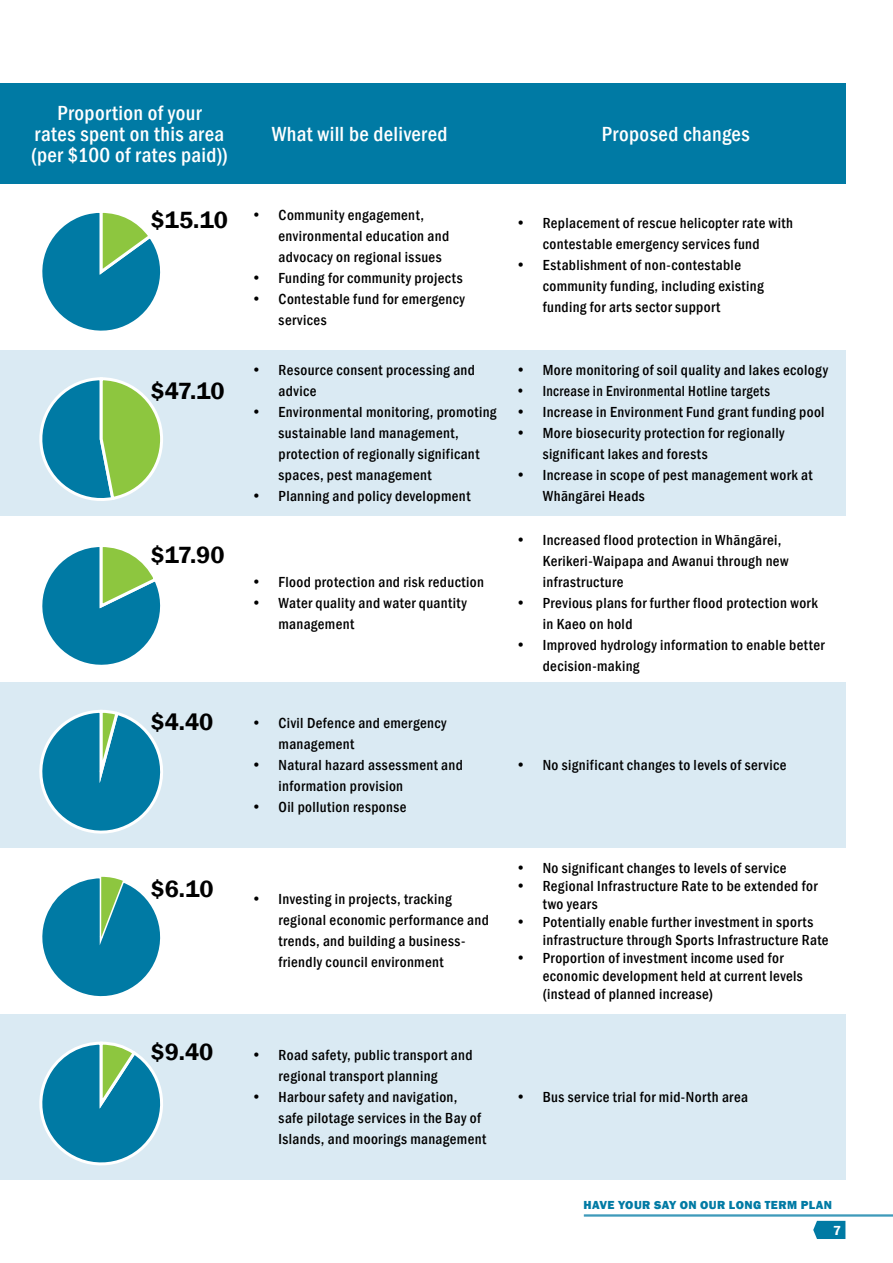
<style>
.page{position:relative;width:893px;height:1263px;background:#fff}
.page>*{position:absolute;margin:0;border:0;box-sizing:border-box;transform-origin:0 0}
.t1{font:600 24.15px "Franklin Gothic";letter-spacing:-.005em;color:#000}
.t2{font:500 condensed 21px/21px "Franklin Gothic";letter-spacing:.02em;color:#fff;text-align:center}
.t3{font:500 condensed 15px/21px "Franklin Gothic";letter-spacing:.025em;color:#000}
.t4{font:500 condensed 15px "Franklin Gothic";letter-spacing:.025em;color:#000;scale:.94 1}
.t5{font:600 13.5px "Franklin Gothic";color:#fff}
.t6{font:800 12px "Franklin Gothic";letter-spacing:.035em;color:#007aa4}
</style>
<div class="page">
<svg style="left:813px;top:1221px;width:32px;height:18px"></svg>
<hr style="left:584px;top:1215px;width:309px;height:1px;background:#007aa4">
<div style="left:0;top:83px;width:845px;height:101px;background:#007aa4"></div>
<div style="left:0;top:350px;width:845px;height:166px;background:#daeaf3"></div>
<div style="left:0;top:682px;width:845px;height:166px;background:#daeaf3"></div>
<div style="left:0;top:1014px;width:845px;height:165px;background:#daeaf3"></div>
<svg style="left:42px;top:876px;width:119px;height:121px"></svg>
<svg style="left:39px;top:1041px;width:124px;height:125px"></svg>
<svg style="left:39px;top:709px;width:124px;height:125px"></svg>
<svg style="left:42px;top:547px;width:119px;height:118px"></svg>
<svg style="left:39px;top:377px;width:124px;height:124px"></svg>
<svg style="left:42px;top:212px;width:119px;height:119px"></svg>
<h2 class="t2" style="left:31px;top:103px;width:198px">Proportion of your<br>rates spent on this area (per $100 of rates paid))</h2>
<h1 class="t1" style="left:151px;top:205px;width:79px">$15.10</h1>
<h1 class="t1" style="left:151px;top:376px;width:76px">$47.10</h1>
<h1 class="t1" style="left:151px;top:540px;width:75px">$17.90</h1>
<h1 class="t1" style="left:151px;top:707px;width:64px">$4.40</h1>
<h1 class="t1" style="left:151px;top:874px;width:64px">$6.10</h1>
<h1 class="t1" style="left:151px;top:1037px;width:64px">$9.40</h1>
<h2 class="t2" style="left:272px;top:124px;width:177px">What will be delivered</h2>
<h2 class="t2" style="left:602px;top:124px;width:149px">Proposed changes</h2>
<p class="t3" style="left:279px;top:204px;width:172px;text-indent:-27px">• Community engagement, environmental education and advocacy on regional issues</p>
<p class="t3" style="left:252px;top:267px;width:212px">• Funding for community projects</p>
<p class="t3" style="left:279px;top:288px;width:188px;text-indent:-27px">• Contestable fund for emergency services</p>
<p class="t3" style="left:279px;top:360px;width:198px;text-indent:-27px">• Resource consent processing and advice</p>
<p class="t3" style="left:279px;top:402px;width:219px;text-indent:-27px">• Environmental monitoring, promoting sustainable land management, protection of regionally significant spaces, pest management</p>
<p class="t3" style="left:252px;top:486px;width:220px">• Planning and policy development</p>
<p class="t3" style="left:251px;top:571px;width:234px">• Flood protection and risk reduction</p>
<p class="t3" style="left:278px;top:592px;width:190px;text-indent:-27px">• Water quality and water quantity management</p>
<p class="t3" style="left:279px;top:712px;width:169px;text-indent:-27px">• Civil Defence and emergency management</p>
<p class="t3" style="left:279px;top:754px;width:186px;text-indent:-27px">• Natural hazard assessment and information provision</p>
<p class="t3" style="left:252px;top:796px;width:156px">• Oil pollution response</p>
<p class="t3" style="left:278px;top:889px;width:212px;text-indent:-27px">• Investing in projects, tracking regional economic performance and trends, and building a business&shy;friendly council environment</p>
<p class="t3" style="left:252px;top:1044px;width:222px;text-align:center">• Road safety, public transport and regional transport planning</p>
<p class="t3" style="left:279px;top:1086px;width:209px;text-indent:-27px">• Harbour safety and navigation,<br>safe pilotage services in the Bay of<br>Islands, and moorings management</p>
<p class="t3" style="left:516px;top:213px;width:279px;text-align:center">• Replacement of rescue helicopter rate with contestable emergency services fund</p>
<p class="t3" style="left:543px;top:255px;width:222px;text-indent:-27px">• Establishment of non-contestable community funding, including existing funding for arts sector support</p>
<p class="t3" style="left:516px;top:360px;width:314px">• More monitoring of soil quality and lakes ecology</p>
<p class="t4" style="left:516px;top:382px;width:272px">• Increase in Environmental Hotline targets</p>
<p class="t3" style="left:516px;top:402px;width:310px">• Increase in Environment Fund grant funding pool</p>
<p class="t3" style="left:543px;top:423px;width:243px;text-indent:-27px">• More biosecurity protection for regionally significant lakes and forests</p>
<p class="t3" style="left:543px;top:465px;width:271px;text-indent:-27px">• Increase in scope of pest management work at<br>Whāngārei Heads</p>
<p class="t3" style="left:543px;top:529px;width:247px;text-indent:-27px">• Increased flood protection in Whāngārei,<br>Kerikeri-Waipapa and Awanui through new infrastructure</p>
<p class="t3" style="left:543px;top:592px;width:276px;text-indent:-27px">• Previous plans for further flood protection work in Kaeo on hold</p>
<p class="t3" style="left:543px;top:634px;width:283px;text-indent:-27px">• Improved hydrology information to enable better decision-making</p>
<p class="t3" style="left:516px;top:754px;width:272px">• No significant changes to levels of service</p>
<p class="t3" style="left:516px;top:857px;width:272px">• No significant changes to levels of service</p>
<p class="t3" style="left:543px;top:877px;width:276px;line-height:18px;text-indent:-27px">• Regional Infrastructure Rate to be extended for two years</p>
<p class="t3" style="left:543px;top:913px;width:287px;line-height:18px;text-indent:-27px">• Potentially enable further investment in sports infrastructure through Sports Infrastructure Rate</p>
<p class="t3" style="left:543px;top:949px;width:261px;line-height:18px;text-indent:-27px">• Proportion of investment income used for economic development held at current levels (instead of planned increase)</p>
<p class="t3" style="left:516px;top:1086px;width:234px">• Bus service trial for mid-North area</p>
<p class="t6" style="left:583px;top:1197px;width:250px">HAVE YOUR SAY ON OUR LONG TERM PLAN</p>
<p class="t5" style="left:833px;top:1222px;width:9px">7</p>
</div>
